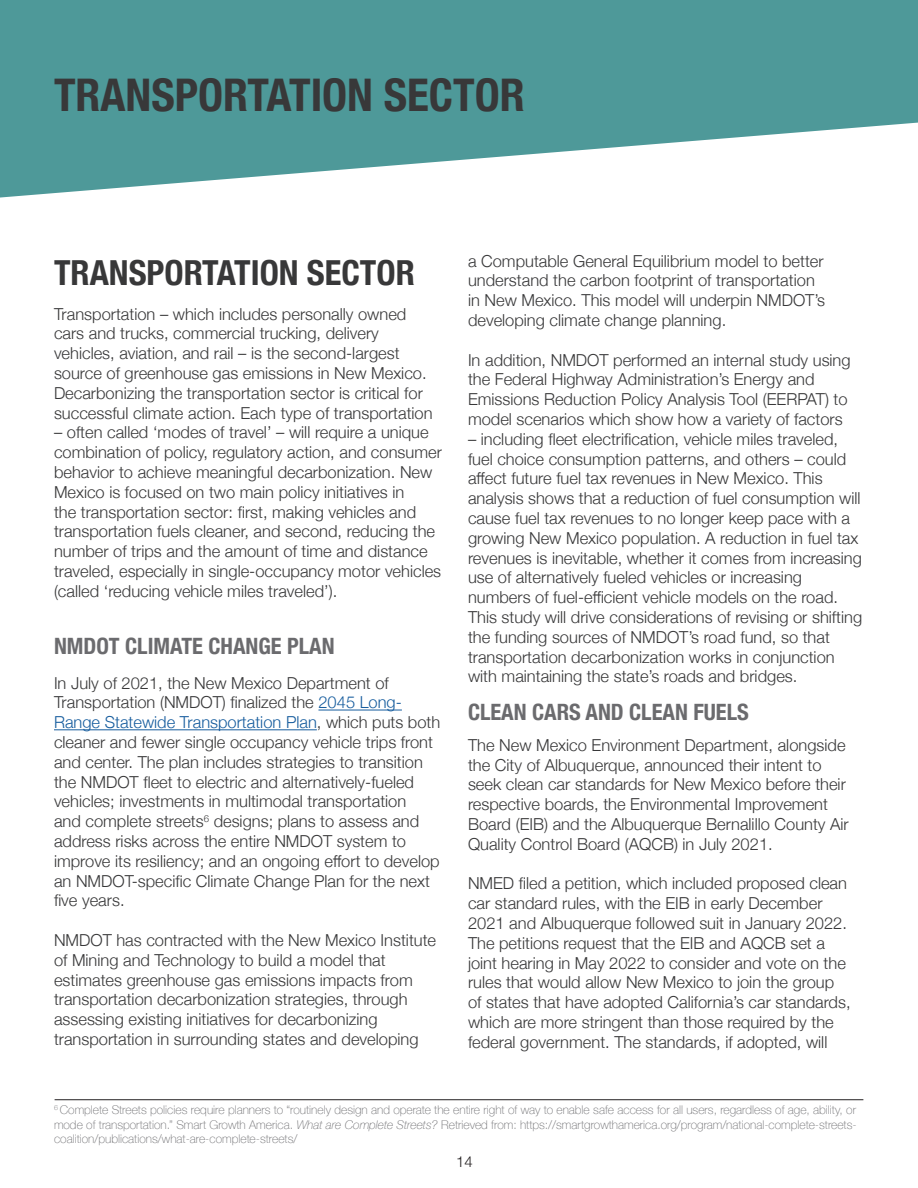
<style>
.page{position:relative;width:918px;height:1188px;background:#fff}
.page>*{position:absolute;margin:0;border:0;box-sizing:border-box;transform-origin:0 0}
.t1{font:700 condensed 45px "Helvetica Neue";color:#383839}
.t2{font:700 condensed 34.5px "Helvetica Neue";color:#383839}
.t3{font:700 condensed 22.5px "Helvetica Neue";color:#6b6b6e}
.t4{font:300 16.5px/19.8px "Helvetica Neue";color:#383839}
.t5{font:300 15px "Helvetica Neue";color:#231f20}
.t6{font:100 12px/14.4px "Helvetica Neue";color:#6b6b6e;text-align:justify}
.s1{color:#175d9e}
.s2{font-style:italic}
</style>
<div class="page">
<svg style="left:0;top:0;width:918px;height:198px;fill:#4e9999"></svg>
<hr style="left:318px;top:710px;width:84px;height:1px;background:#175d9e">
<hr style="left:54px;top:729px;width:263px;height:1px;background:#175d9e">
<hr style="left:55px;top:1099px;width:808px;height:1px;background:#231f20">
<h1 class="t1" style="left:54px;top:57px;width:472px">TRANSPORTATION SECTOR</h1>
<h2 class="t2" style="left:54px;top:244px;width:362px">TRANSPORTATION SECTOR</h2>
<p class="t4" style="left:54px;top:303px;width:380px">Transportation – which includes personally owned cars and trucks, commercial trucking, delivery vehicles, aviation, and rail – is the second-largest source of greenhouse gas emissions in New Mexico.<br>Decarbonizing the transportation sector is critical for successful climate action. Each type of transportation</p>
<p class="t4" style="left:54px;top:421px;width:389px">– often called ‘modes of travel’ – will require a unique combination of policy, regulatory action, and consumer behavior to achieve meaningful decarbonization. New Mexico is focused on two main policy initiatives in<br>the transportation sector: first, making vehicles and transportation fuels cleaner, and second, reducing the number of trips and the amount of time and distance traveled, especially in single-occupancy motor vehicles (called ‘reducing vehicle miles traveled’).</p>
<h3 class="t3" style="left:54px;top:628px;width:282px">NMDOT CLIMATE CHANGE PLAN</h3>
<p class="t4" style="left:54px;top:672px;width:388px">In July of 2021, the New Mexico Department of Transportation (NMDOT) finalized the <span class="s1">2045 Long-Range Statewide Transportation Plan</span>, which puts both cleaner and fewer single occupancy vehicle trips front and center. The plan includes strategies to transition the NMDOT fleet to electric and alternatively-fueled vehicles; investments in multimodal transportation<br>and complete streets<sup>6</sup> designs; plans to assess and address risks across the entire NMDOT system to improve its resiliency; and an ongoing effort to develop an NMDOT-specific Climate Change Plan for the next five years.</p>
<p class="t4" style="left:54px;top:929px;width:384px">NMDOT has contracted with the New Mexico Institute of Mining and Technology to build a model that estimates greenhouse gas emissions impacts from transportation decarbonization strategies, through assessing existing initiatives for decarbonizing transportation in surrounding states and developing</p>
<p class="t4" style="left:468px;top:250px;width:359px">a Computable General Equilibrium model to better understand the carbon footprint of transportation in New Mexico. This model will underpin NMDOT’s developing climate change planning.</p>
<p class="t4" style="left:468px;top:349px;width:384px">In addition, NMDOT performed an internal study using the Federal Highway Administration’s Energy and Emissions Reduction Policy Analysis Tool (EERPAT) to model scenarios which show how a variety of factors</p>
<p class="t4" style="left:468px;top:428px;width:396px">– including fleet electrification, vehicle miles traveled, fuel choice consumption patterns, and others – could affect future fuel tax revenues in New Mexico. This analysis shows that a reduction of fuel consumption will cause fuel tax revenues to no longer keep pace with a growing New Mexico population. A reduction in fuel tax revenues is inevitable, whether it comes from increasing use of alternatively fueled vehicles or increasing numbers of fuel-efficient vehicle models on the road.<br>This study will drive considerations of revising or shifting the funding sources of NMDOT’s road fund, so that transportation decarbonization works in conjunction with maintaining the state’s roads and bridges.</p>
<h3 class="t3" style="left:468px;top:693px;width:282px">CLEAN CARS AND CLEAN FUELS</h3>
<p class="t4" style="left:468px;top:734px;width:382px">The New Mexico Environment Department, alongside the City of Albuquerque, announced their intent to seek clean car standards for New Mexico before their respective boards, the Environmental Improvement Board (EIB) and the Albuquerque Bernalillo County Air Quality Control Board (AQCB) in July 2021.</p>
<p class="t4" style="left:468px;top:872px;width:384px">NMED filed a petition, which included proposed clean car standard rules, with the EIB in early December 2021 and Albuquerque followed suit in January 2022.<br>The petitions request that the EIB and AQCB set a joint hearing in May 2022 to consider and vote on the rules that would allow New Mexico to join the group of states that have adopted California’s car standards, which are more stringent than those required by the federal government. The standards, if adopted, will</p>
<p class="t6" style="left:54px;top:1102px;width:804px"><sup>6</sup> Complete Streets policies require planners to “routinely design and operate the entire right of way to enable safe access for all users, regardless of age, ability, or mode of transportation.” Smart Growth America. <span class="s2">What are Complete Streets?</span> Retrieved from: https://smartgrowthamerica.org/program/national-complete-streets&shy;coalition/publications/what-are-complete-streets/</p>
<p class="t5" style="left:456px;top:1149px;width:18px">14</p>
</div>
